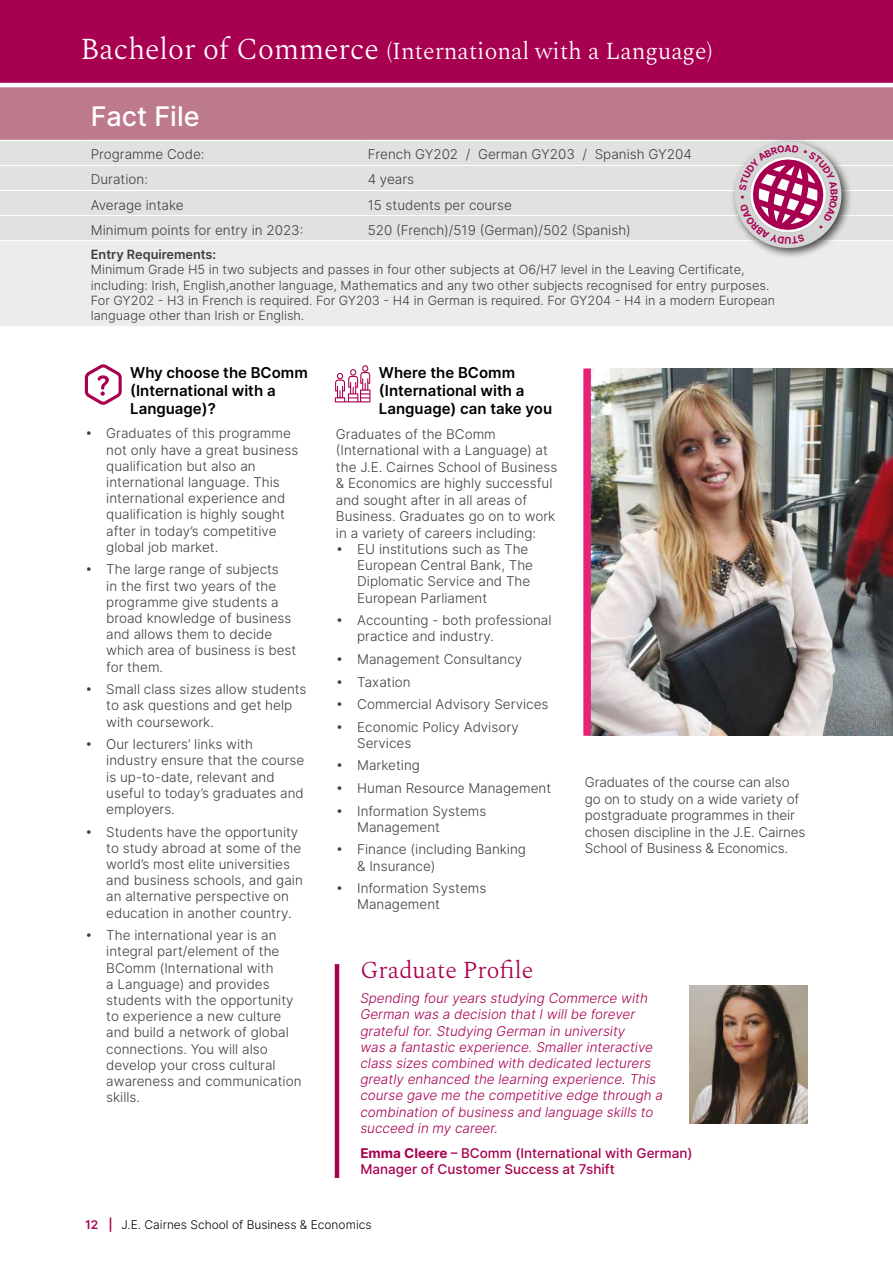
<style>
.page{position:relative;width:893px;height:1263px;background:#fff}
.page>*{position:absolute;margin:0;border:0;box-sizing:border-box;transform-origin:0 0}
.t1{font:500 27px "Inter";color:#fff}
.t2{font:300 24px "Spectral";color:#fff}
.t3{font:300 24px "Spectral";color:#a80050}
.t4{font:600 15px/18px "Inter";color:#000}
.t5{font:300 13.5px/16.2px "Inter";color:#3e3d40}
.t6{font:italic 300 13.5px/16.2px "Inter";color:#a80050}
.t7{font:500 13.5px/16.2px "Inter";color:#a80050}
.t8{font:300 12.75px/15.3px "Inter";color:#3e3d40}
.t9{font:600 12.75px "Inter";color:#3e3d40}
.t10{font:300 12px "Inter";color:#000}
.t11{font:700 9.45px "Inter";color:#a80050}
.s1{font-size:30px}
.s2{font-weight:700}
.s3{font-weight:600;color:#a80050}
</style>
<div class="page">
<img style="left:591px;top:369px;width:302px;height:367px">
<div style="left:0;top:87px;width:893px;height:53px;background:#bd7a8d"></div>
<div style="left:0;top:141px;width:893px;height:99px;background:#e1e2df"></div>
<div style="left:0;top:241px;width:893px;height:85px;background:#ecedeb"></div>
<hr style="left:0;top:165px;width:85px;height:1px;background:#fff">
<hr style="left:85px;top:165px;width:277px;height:1px;background:#fff">
<hr style="left:362px;top:165px;width:531px;height:1px;background:#fff">
<hr style="left:0;top:190px;width:85px;height:1px;background:#fff">
<hr style="left:85px;top:190px;width:277px;height:1px;background:#fff">
<hr style="left:362px;top:190px;width:531px;height:1px;background:#fff">
<hr style="left:0;top:215px;width:85px;height:1px;background:#fff">
<hr style="left:85px;top:215px;width:277px;height:1px;background:#fff">
<hr style="left:362px;top:215px;width:531px;height:1px;background:#fff">
<img style="left:689px;top:985px;width:118px;height:138px">
<div style="left:730px;top:137px;width:123px;height:123px;background:#000;opacity:.7"></div>
<div style="left:735px;top:141px;width:106px;height:107px;background:#d4d5d5;border-radius:50%"></div>
<svg style="left:85px;top:364px;width:37px;height:41px"></svg>
<svg style="left:335px;top:365px;width:35px;height:37px"></svg>
<div style="left:0;top:0;width:893px;height:83px;background:#a80050"></div>
<hr style="left:335px;top:964px;width:4px;height:214px;background:#a80050">
<div style="left:583px;top:369px;width:8px;height:367px;background:#e72276"></div>
<svg style="left:739px;top:145px;width:99px;height:99px"></svg>
<h2 class="t2" style="left:80px;top:34px;width:634px"><span class="s1">Bachelor of Commerce</span> (International with a Language)</h2>
<h1 class="t1" style="left:91px;top:96px;width:110px">Fact File</h1>
<p class="t5" style="left:91px;top:146px;width:115px">Programme Code:</p>
<p class="t5" style="left:368px;top:146px;width:326px">French GY202 / German GY203 / Spanish GY204</p>
<p class="t5" style="left:91px;top:171px;width:59px">Duration:</p>
<p class="t5" style="left:368px;top:171px;width:48px">4 years</p>
<p class="t5" style="left:91px;top:196px;width:94px">Average intake</p>
<p class="t5" style="left:368px;top:196px;width:146px">15 students per course</p>
<p class="t5" style="left:91px;top:221px;width:214px">Minimum points for entry in 2023:</p>
<p class="t5" style="left:368px;top:221px;width:265px">520 (French)/519 (German)/502 (Spanish)</p>
<p class="t9" style="left:91px;top:245px;width:127px">Entry Requirements:</p>
<p class="t8" style="left:91px;top:262px;width:686px">Minimum Grade H5 in two subjects and passes in four other subjects at O6/H7 level in the Leaving Certificate, including: Irish, English,another language, Mathematics and any two other subjects recognised for entry purposes.<br>For GY202 - H3 in French is required. For GY203 - H4 in German is required. For GY204 - H4 in a modern European language other than Irish or English.</p>
<p class="t11" style="left:784px;top:142px;width:9px">A</p>
<p class="t4" style="left:130px;top:363px;width:179px">Why choose the BComm (International with a<br>Language)?</p>
<p class="t5" style="left:106px;top:425px;width:193px;text-indent:-21px">• Graduates of this programme not only have a great business qualification but also an international language. This international experience and qualification is highly sought after in today’s competitive global job market.</p>
<p class="t5" style="left:106px;top:561px;width:191px;text-indent:-21px">• The large range of subjects<br>in the first two years of the programme give students a broad knowledge of business and allows them to decide which area of business is best for them.</p>
<p class="t5" style="left:106px;top:681px;width:202px;text-indent:-21px">• Small class sizes allow students to ask questions and get help with coursework.</p>
<p class="t5" style="left:106px;top:736px;width:199px;text-indent:-21px">• Our lecturers’ links with industry ensure that the course is up-to-date, relevant and useful to today’s graduates and employers.</p>
<p class="t5" style="left:106px;top:823px;width:198px;text-indent:-21px">• Students have the opportunity to study abroad at some of the world’s most elite universities and business schools, and gain an alternative perspective on education in another country.</p>
<p class="t5" style="left:106px;top:927px;width:197px;text-indent:-21px">• The international year is an integral part/element of the<br>BComm (International with<br>a Language) and provides students with the opportunity to experience a new culture and build a network of global connections. You will also develop your cross cultural awareness and communication skills.</p>
<p class="t4" style="left:379px;top:363px;width:175px">Where the BComm (International with a<br>Language) can take you</p>
<p class="t5" style="left:336px;top:425px;width:223px">Graduates of the BComm (International with a Language) at the J.E. Cairnes School of Business &amp; Economics are highly successful and sought after in all areas of<br>Business. Graduates go on to work in a variety of careers including:</p>
<p class="t5" style="left:357px;top:541px;width:177px;text-indent:-21px">• EU institutions such as The<br>European Central Bank, The<br>Diplomatic Service and The<br>European Parliament</p>
<p class="t5" style="left:357px;top:612px;width:196px;text-indent:-21px">• Accounting - both professional practice and industry.</p>
<p class="t5" style="left:336px;top:651px;width:188px">• Management Consultancy</p>
<p class="t5" style="left:336px;top:673px;width:76px">• Taxation</p>
<p class="t5" style="left:336px;top:696px;width:214px">• Commercial Advisory Services</p>
<p class="t5" style="left:357px;top:718px;width:163px;text-indent:-21px">• Economic Policy Advisory<br>Services</p>
<p class="t5" style="left:336px;top:757px;width:86px">• Marketing</p>
<p class="t5" style="left:336px;top:780px;width:217px">• Human Resource Management</p>
<p class="t5" style="left:357px;top:802px;width:131px;text-indent:-21px">• Information Systems<br>Management</p>
<p class="t5" style="left:357px;top:841px;width:170px;text-indent:-21px">• Finance (including Banking &amp; Insurance)</p>
<p class="t5" style="left:357px;top:880px;width:131px;text-indent:-21px">• Information Systems<br>Management</p>
<p class="t5" style="left:585px;top:774px;width:222px">Graduates of the course can also go on to study on a wide variety of postgraduate programmes in their chosen discipline in the J.E. Cairnes School of Business &amp; Economics.</p>
<h2 class="t3" style="left:360px;top:953px;width:174px">Graduate Profile</h2>
<p class="t6" style="left:360px;top:990px;width:304px">Spending four years studying Commerce with German was a decision that I will be forever grateful for. Studying German in university<br>was a fantastic experience. Smaller interactive class sizes combined with dedicated lecturers greatly enhanced the learning experience. This course gave me the competitive edge through a combination of business and language skills to succeed in my career.</p>
<p class="t7" style="left:360px;top:1144px;width:334px"><span class="s2">Emma Cleere</span> – BComm (International with German)<br>Manager of Customer Success at 7shift</p>
<p class="t10" style="left:85px;top:1216px;width:288px"><span class="s3">12 |</span> J.E. Cairnes School of Business &amp; Economics</p>
</div>
